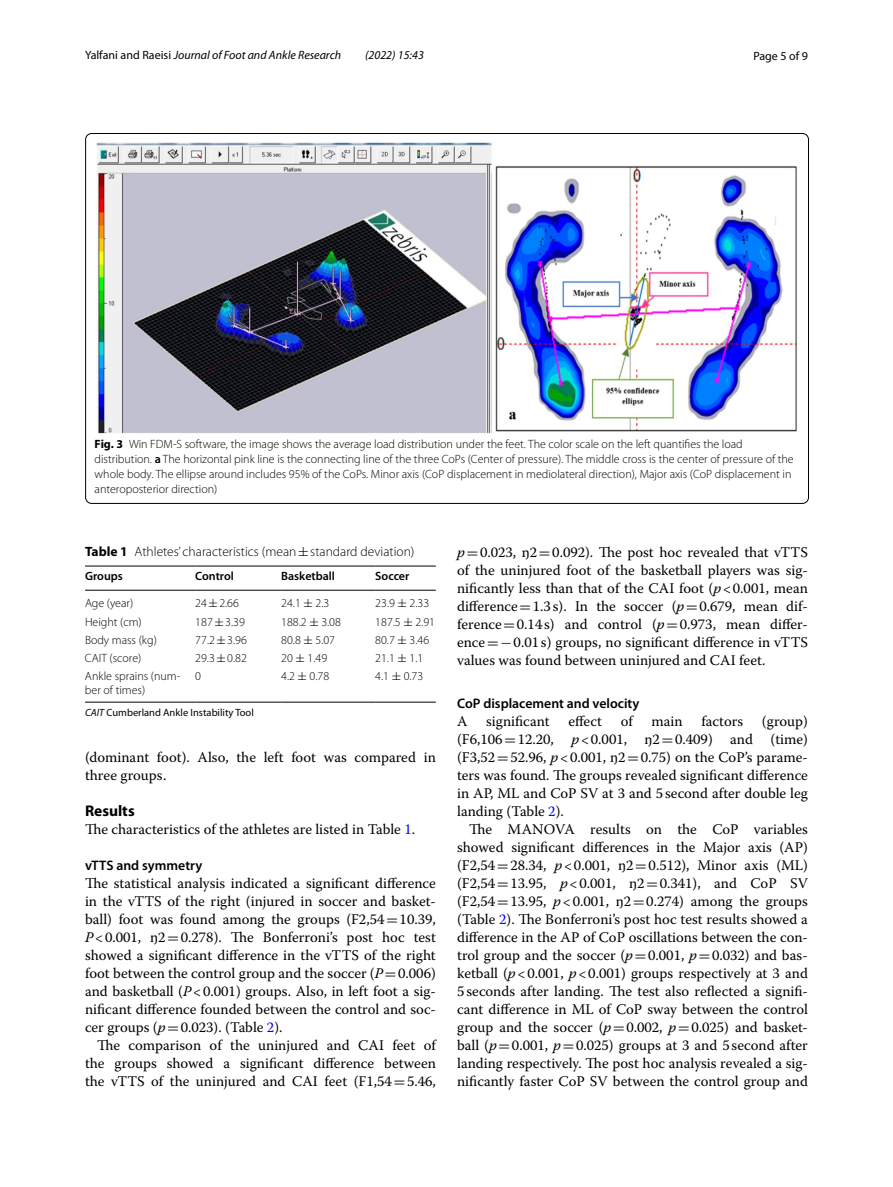
<style>
.page{position:relative;width:893px;height:1187px;background:#fff}
.page>*{position:absolute;margin:0;border:0;box-sizing:border-box;transform-origin:0 0}
.t1{font:700 15.45px "Myriad Pro";color:#000}
.t2{font:14.7px/18px "Warnock Pro";color:#000;text-align:justify}
.t3{font:600 13.8px "Myriad Pro";color:#000}
.t4{font:300 13.5px "Myriad Pro";color:#000}
.t5{font:300 12px/15px "Myriad Pro";color:#000}
.t6{font:italic 12px "Myriad Pro";color:#000}
.t7{font:600 12px "Myriad Pro";color:#000}
.t8{font:12px "Myriad Pro";color:#000}
.t9{font:10.5px "Myriad Pro";color:#000}
.s1{font-style:normal}
.s2{font-weight:700}
.s3{font-weight:600}
.s4{font-family:"MTSY";font-weight:400}
.s5{font-style:italic}
.s6{color:#00f}
.s7{font-family:"MTSY"}
</style>
<div class="page">
<img style="left:97px;top:142px;width:700px;height:291px">
<hr style="left:85px;top:565px;width:110px;height:1px;background:#000">
<hr style="left:85px;top:590px;width:110px;height:1px;background:#000">
<hr style="left:195px;top:565px;width:86px;height:1px;background:#000">
<hr style="left:195px;top:590px;width:86px;height:1px;background:#000">
<hr style="left:281px;top:565px;width:94px;height:1px;background:#000">
<hr style="left:281px;top:590px;width:94px;height:1px;background:#000">
<hr style="left:375px;top:565px;width:61px;height:1px;background:#000">
<hr style="left:375px;top:590px;width:61px;height:1px;background:#000">
<hr style="left:85px;top:701px;width:110px;height:1px;background:#000">
<hr style="left:195px;top:701px;width:86px;height:1px;background:#000">
<hr style="left:281px;top:701px;width:94px;height:1px;background:#000">
<hr style="left:375px;top:701px;width:61px;height:1px;background:#000">
<p class="t6" style="left:85px;top:48px;width:258px"><span class="s1">Yalfani and Raeisi</span> Journal of Foot and Ankle Research</p>
<p class="t6" style="left:365px;top:48px;width:60px">(2022) 15:43</p>
<p class="t8" style="left:753px;top:48px;width:56px">Page 5 of 9</p>
<p class="t5" style="left:95px;top:437px;width:701px"><span class="s2">Fig. 3</span> Win FDM-S software, the image shows the average load distribution under the feet. The color scale on the left quantifies the load distribution. <span class="s3">a</span> The horizontal pink line is the connecting line of the three CoPs (Center of pressure). The middle cross is the center of pressure of the whole body. The ellipse around includes 95% of the CoPs. Minor axis (CoP displacement in mediolateral direction), Major axis (CoP displacement in anteroposterior direction)</p>
<p class="t4" style="left:85px;top:544px;width:331px"><span class="s2">Table 1</span> Athletes’ characteristics (mean<span class="s4">±</span>standard deviation)</p>
<p class="t7" style="left:85px;top:568px;width:39px">Groups</p>
<p class="t7" style="left:195px;top:568px;width:40px">Control</p>
<p class="t7" style="left:281px;top:568px;width:55px">Basketball</p>
<p class="t7" style="left:375px;top:568px;width:36px">Soccer</p>
<p class="t5" style="left:85px;top:596px;width:50px">Age (year)</p>
<p class="t5" style="left:195px;top:596px;width:45px">24<span class="s4">±</span>2.66</p>
<p class="t5" style="left:281px;top:596px;width:50px">24.1 <span class="s4">±</span> 2.3</p>
<p class="t5" style="left:375px;top:596px;width:55px">23.9 <span class="s4">±</span> 2.33</p>
<p class="t5" style="left:85px;top:614px;width:58px">Height (cm)</p>
<p class="t5" style="left:195px;top:614px;width:51px">187<span class="s4">±</span>3.39</p>
<p class="t5" style="left:281px;top:614px;width:61px">188.2 <span class="s4">±</span> 3.08</p>
<p class="t5" style="left:375px;top:614px;width:61px">187.5 <span class="s4">±</span> 2.91</p>
<p class="t5" style="left:85px;top:632px;width:73px">Body mass (kg)</p>
<p class="t5" style="left:195px;top:632px;width:53px">77.2<span class="s4">±</span>3.96</p>
<p class="t5" style="left:281px;top:632px;width:55px">80.8 <span class="s4">±</span> 5.07</p>
<p class="t5" style="left:375px;top:632px;width:55px">80.7 <span class="s4">±</span> 3.46</p>
<p class="t5" style="left:85px;top:650px;width:58px">CAIT (score)</p>
<p class="t5" style="left:195px;top:650px;width:53px">29.3<span class="s4">±</span>0.82</p>
<p class="t5" style="left:281px;top:650px;width:47px">20 <span class="s4">±</span> 1.49</p>
<p class="t5" style="left:375px;top:650px;width:50px">21.1 <span class="s4">±</span> 1.1</p>
<p class="t5" style="left:85px;top:669px;width:97px;line-height:13.5px">Ankle sprains (num&shy;ber of times)</p>
<p class="t5" style="left:195px;top:668px;width:7px">0</p>
<p class="t5" style="left:281px;top:668px;width:50px">4.2 <span class="s4">±</span> 0.78</p>
<p class="t5" style="left:375px;top:668px;width:50px">4.1 <span class="s4">±</span> 0.73</p>
<p class="t9" style="left:85px;top:706px;width:170px"><span class="s5">CAIT</span> Cumberland Ankle Instability Tool</p>
<p class="t2" style="left:85px;top:747px;width:352px">(dominant foot). Also, the left foot was compared in three groups.</p>
<p class="t1" style="left:85px;top:800px;width:51px">Results</p>
<p class="t2" style="left:85px;top:819px;width:332px">The characteristics of the athletes are listed in Table <span class="s6">1</span>.</p>
<p class="t3" style="left:85px;top:856px;width:119px">vTTS and symmetry</p>
<p class="t2" style="left:85px;top:873px;width:352px">The statistical analysis indicated a significant difference in the vTTS of the right (injured in soccer and basket&shy;ball) foot was found among the groups (F2,54<span class="s7">=</span>10.39, <span class="s5">P</span>&lt;0.001, ŋ2<span class="s7">=</span>0.278). The Bonferroni’s post hoc test showed a significant difference in the vTTS of the right foot between the control group and the soccer (<span class="s5">P</span><span class="s7">=</span>0.006) and basketball (<span class="s5">P</span>&lt;0.001) groups. Also, in left foot a sig&shy;nificant difference founded between the control and soc&shy;cer groups (<span class="s5">p</span><span class="s7">=</span>0.023). (Table <span class="s6">2</span>).</p>
<p class="t2" style="left:85px;top:1035px;width:352px;text-indent:12px">The comparison of the uninjured and CAI feet of the groups showed a significant difference between the vTTS of the uninjured and CAI feet (F1,54<span class="s7">=</span>5.46,</p>
<p class="t2" style="left:457px;top:543px;width:352px"><span class="s5">p</span><span class="s7">=</span>0.023, ŋ2<span class="s7">=</span>0.092). The post hoc revealed that vTTS of the uninjured foot of the basketball players was sig&shy;nificantly less than that of the CAI foot (<span class="s5">p</span>&lt;0.001, mean difference<span class="s7">=</span>1.3s). In the soccer (<span class="s5">p</span><span class="s7">=</span>0.679, mean dif&shy;ference<span class="s7">=</span>0.14s) and control (<span class="s5">p</span><span class="s7">=</span>0.973, mean differ&shy;ence<span class="s7">=−</span>0.01s) groups, no significant difference in vTTS values was found between uninjured and CAI feet.</p>
<p class="t3" style="left:457px;top:694px;width:184px">CoP displacement and velocity</p>
<p class="t2" style="left:457px;top:711px;width:12px">A</p>
<p class="t2" style="left:486px;top:711px;width:65px">significant</p>
<p class="t2" style="left:568px;top:711px;width:35px">effect</p>
<p class="t2" style="left:621px;top:711px;width:14px">of</p>
<p class="t2" style="left:651px;top:711px;width:33px">main</p>
<p class="t2" style="left:701px;top:711px;width:43px">factors</p>
<p class="t2" style="left:457px;top:711px;width:352px;text-indent:305px">(group) (F6,106<span class="s7">=</span>12.20, <span class="s5">p</span>&lt;0.001, ŋ2<span class="s7">=</span>0.409) and (time) (F3,52<span class="s7">=</span>52.96, <span class="s5">p</span>&lt;0.001, ŋ2<span class="s7">=</span>0.75) on the CoP’s parame&shy;ters was found. The groups revealed significant difference in AP, ML and CoP SV at 3 and 5second after double leg landing (Table <span class="s6">2</span>).</p>
<p class="t2" style="left:457px;top:819px;width:352px;text-indent:12px">The MANOVA results on the CoP variables showed significant differences in the Major axis (AP) (F2,54<span class="s7">=</span>28.34, <span class="s5">p</span>&lt;0.001, ŋ2<span class="s7">=</span>0.512), Minor axis (ML) (F2,54<span class="s7">=</span>13.95, <span class="s5">p</span>&lt;0.001, ŋ2<span class="s7">=</span>0.341), and CoP SV (F2,54<span class="s7">=</span>13.95, <span class="s5">p</span>&lt;0.001, ŋ2<span class="s7">=</span>0.274) among the groups (Table <span class="s6">2</span>). The Bonferroni’s post hoc test results showed a difference in the AP of CoP oscillations between the con&shy;trol group and the soccer (<span class="s5">p</span><span class="s7">=</span>0.001, <span class="s5">p</span><span class="s7">=</span>0.032) and bas&shy;ketball (<span class="s5">p</span>&lt;0.001, <span class="s5">p</span>&lt;0.001) groups respectively at 3 and 5seconds after landing. The test also reflected a signifi&shy;cant difference in ML of CoP sway between the control group and the soccer (<span class="s5">p</span><span class="s7">=</span>0.002, <span class="s5">p</span><span class="s7">=</span>0.025) and basket&shy;ball (<span class="s5">p</span><span class="s7">=</span>0.001, <span class="s5">p</span><span class="s7">=</span>0.025) groups at 3 and 5second after landing respectively. The post hoc analysis revealed a sig&shy;nificantly faster CoP SV between the control group and</p>
</div>
